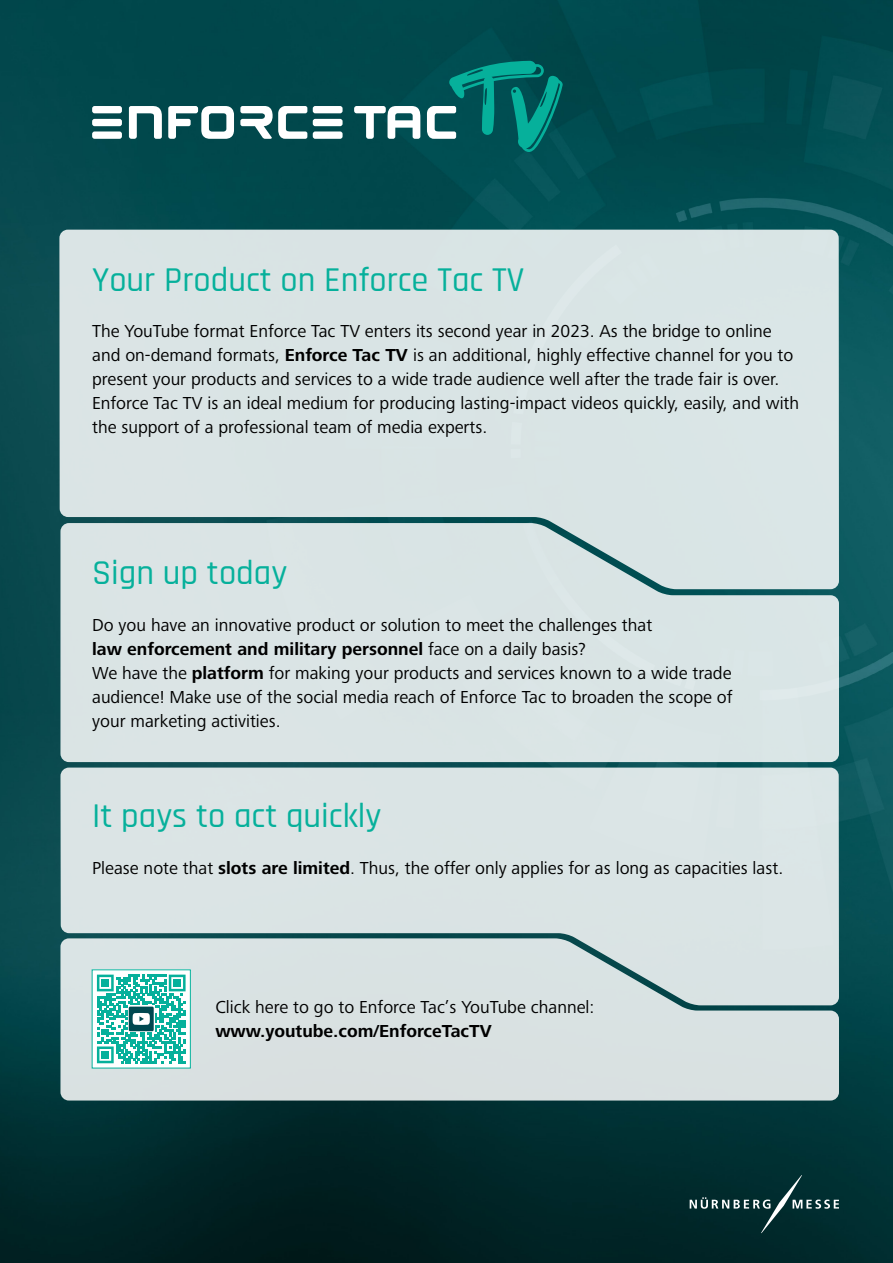
<style>
.page{position:relative;width:893px;height:1263px;background:#fff}
.page>*{position:absolute;margin:0;border:0;box-sizing:border-box;transform-origin:0 0}
.t1{font:500 34.5px "Rajdhani";color:#06b09b}
.t2{font:18px/24px "Frutiger Next LTW1 G";color:#000}
.t3{font:700 18px "Frutiger Next LTW1 G";color:#000}
.s1{font-weight:700}
</style>
<div class="page">
<img style="left:0;top:0;width:893px;height:1263px">
<div style="left:59px;top:230px;width:780px;height:359px;background:#d9e4e5"></div>
<div style="left:60px;top:767px;width:779px;height:171px;background:#dae4e5"></div>
<div style="left:92px;top:131px;width:30px;height:8px;background:#fff;border-radius:2px"></div>
<div style="left:92px;top:106px;width:30px;height:7px;background:#fff;border-radius:2px"></div>
<div style="left:92px;top:119px;width:30px;height:7px;background:#fff;border-radius:2px"></div>
<svg style="left:240px;top:106px;width:67px;height:33px"></svg>
<div style="left:313px;top:131px;width:30px;height:8px;background:#fff;border-radius:2px"></div>
<div style="left:313px;top:119px;width:30px;height:7px;background:#fff;border-radius:2px"></div>
<div style="left:313px;top:106px;width:30px;height:7px;background:#fff;border-radius:2px"></div>
<svg style="left:168px;top:106px;width:66px;height:33px"></svg>
<svg style="left:129px;top:106px;width:33px;height:33px"></svg>
<svg style="left:354px;top:106px;width:66px;height:33px"></svg>
<svg style="left:427px;top:61px;width:136px;height:91px;background:#0c716d"></svg>
<div style="left:60px;top:523px;width:779px;height:239px;background:#dae4e5"></div>
<div style="left:60px;top:938px;width:779px;height:162px;background:#d9e2e2"></div>
<div style="left:92px;top:970px;width:98px;height:98px;background:#fff"></div>
<svg style="left:97px;top:975px;width:89px;height:88px"></svg>
<svg style="left:690px;top:1175px;width:149px;height:58px;background:#143b3d"></svg>
<h1 class="t1" style="left:92px;top:260px;width:434px">Your Product on Enforce Tac TV</h1>
<p class="t2" style="left:92px;top:320px;width:709px">The YouTube format Enforce Tac TV enters its second year in 2023. As the bridge to online and on-demand formats, <span class="s1">Enforce Tac TV</span> is an additional, highly effective channel for you to present your products and services to a wide trade audience well after the trade fair is over.<br>Enforce Tac TV is an ideal medium for producing lasting-impact videos quickly, easily, and with the support of a professional team of media experts.</p>
<h1 class="t1" style="left:92px;top:553px;width:197px">Sign up today</h1>
<p class="t2" style="left:92px;top:613px;width:642px">Do you have an innovative product or solution to meet the challenges that<br><span class="s1">law enforcement and military personnel</span> face on a daily basis?<br>We have the <span class="s1">platform</span> for making your products and services known to a wide trade audience! Make use of the social media reach of Enforce Tac to broaden the scope of your marketing activities.</p>
<h1 class="t1" style="left:92px;top:796px;width:291px">It pays to act quickly</h1>
<p class="t2" style="left:92px;top:856px;width:693px">Please note that <span class="s1">slots are limited</span>. Thus, the offer only applies for as long as capacities last.</p>
<p class="t2" style="left:215px;top:996px;width:381px">Click here to go to Enforce Tac’s YouTube channel:</p>
<p class="t3" style="left:215px;top:1021px;width:278px">www.youtube.com/EnforceTacTV</p>
</div>
